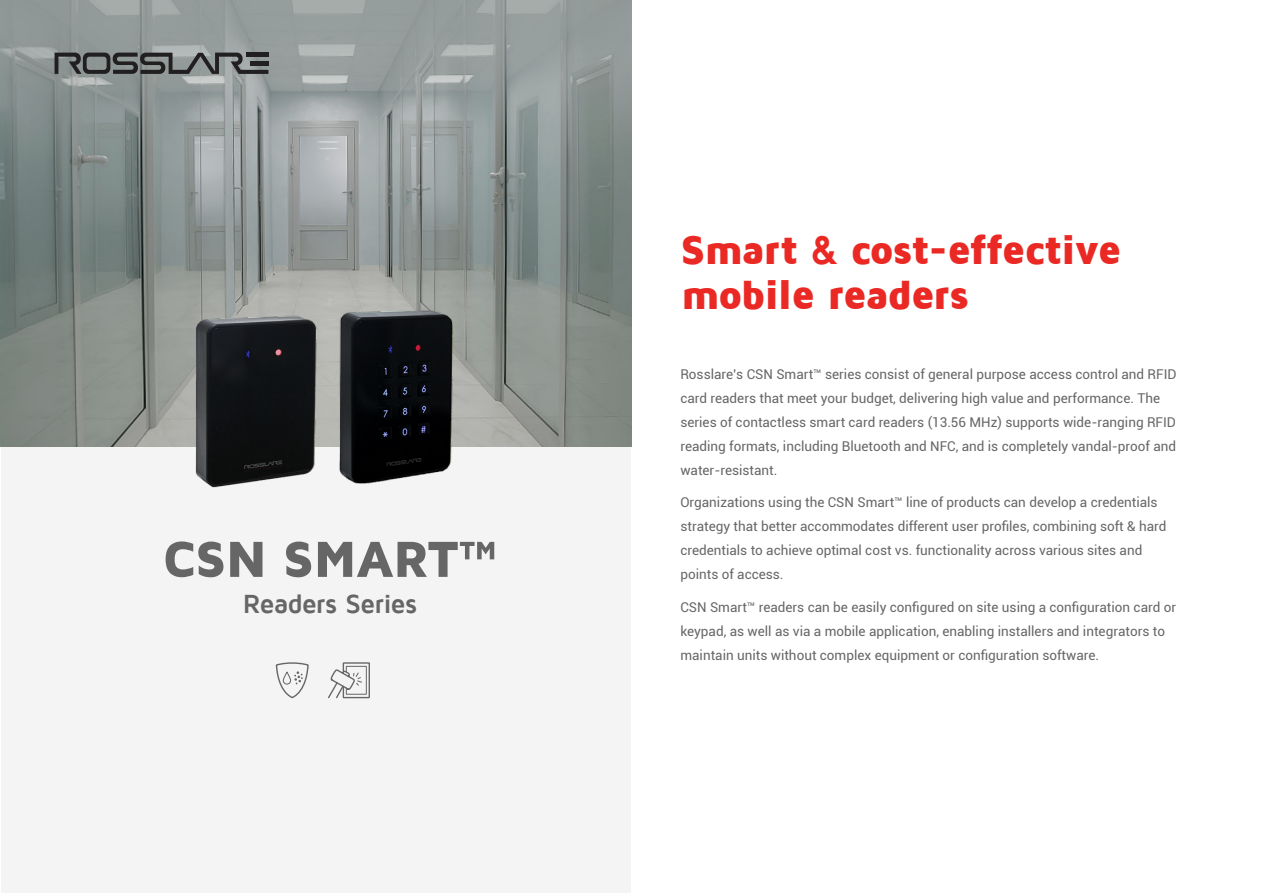
<style>
.page{position:relative;width:1263px;height:893px;background:#fff}
.page>*{position:absolute;margin:0;border:0;box-sizing:border-box;transform-origin:0 0}
.t1{font:900 52.5px "Maven Pro";letter-spacing:-.02em;color:#666}
.t2{font:900 42px/45px "Maven Pro";letter-spacing:-.035em;color:#ea2924}
.t3{font:700 27px "Maven Pro";letter-spacing:-.035em;color:#666}
.BODY{font:13.5px/24px "Roboto";color:#666}
</style>
<div class="page">
<svg style="left:1px;top:0;width:630px;height:892px"></svg>
<p class="t1" style="left:162px;top:531px;width:337px">CSN SMARTTM</p>
<p class="t3" style="left:243px;top:589px;width:176px">Readers Series</p>
<p class="t2" style="left:680px;top:228px;width:443px">Smart &amp; cost-effective mobile readers</p>
<p class="BODY" style="left:680px;top:361px;width:498px">Rosslare s’ CSN Smart™ series consist of general purpose access control and RFID card readers that meet your budget, delivering high value and performance. The series of contactless smart card readers (13.56 MHz) supports wide-ranging RFID reading formats, including Bluetooth and NFC, and is completely vandal-proof and water-resistant.</p>
<p class="BODY" style="left:680px;top:490px;width:487px">Organizations using the CSN Smart™ line of products can develop a credentials strategy that better accommodates different user profiles, combining soft &amp; hard credentials to achieve optimal cost vs. functionality across various sites and points of access.</p>
<p class="BODY" style="left:680px;top:594px;width:497px">CSN Smart™ readers can be easily configured on site using a configuration card or keypad, as well as via a mobile application, enabling installers and integrators to maintain units without complex equipment or configuration software.</p>
</div>
